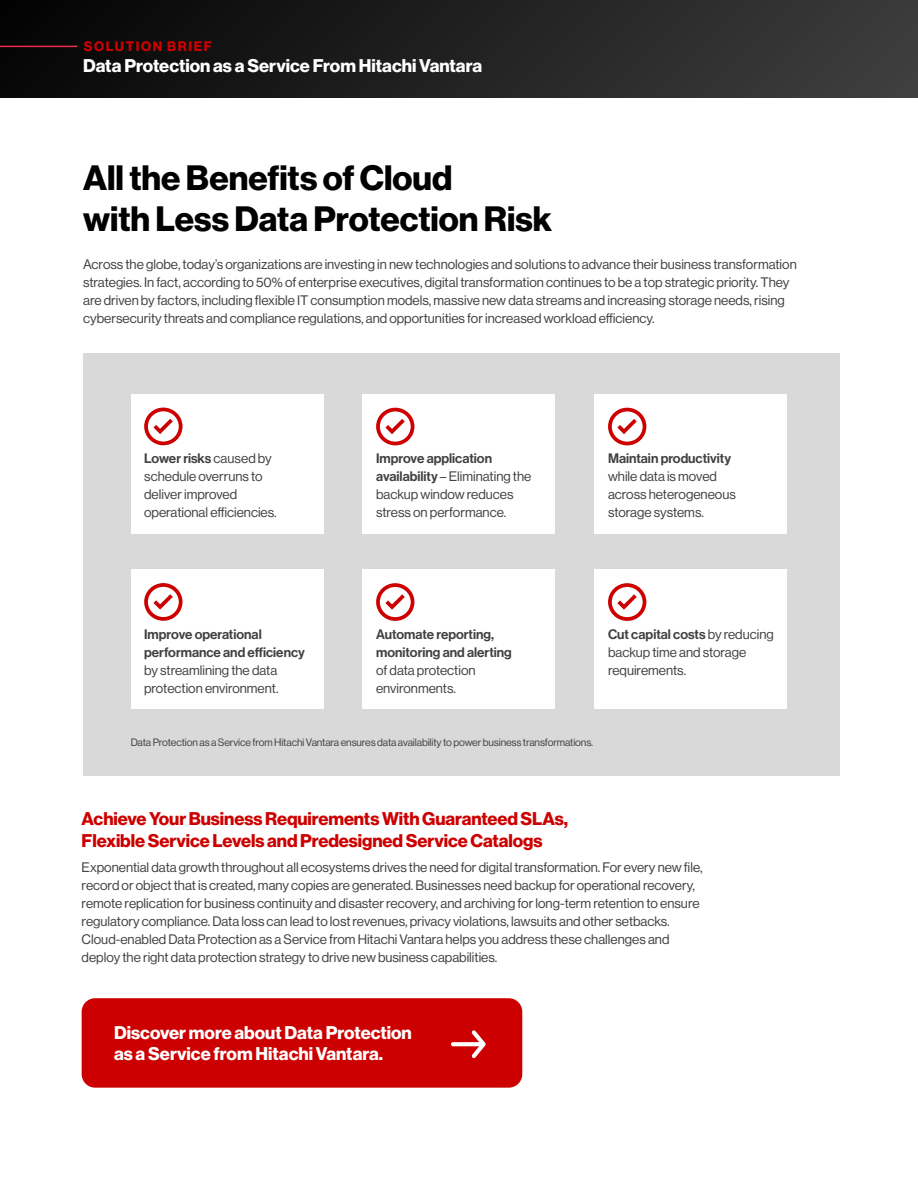
<style>
.page{position:relative;width:918px;height:1188px;background:#fff}
.page>*{position:absolute;margin:0;border:0;box-sizing:border-box;transform-origin:0 0}
.Main_Title_Black{font:34.5px/41.4px "N Haas Grotesk DS Pro 75 Bd";color:#000101}
.Callout_Headline_White{font:18px/21px "N Haas Grotesk DS Pro 75 Bd";color:#fff}
.Primary-Subhead-Red{font:18px/22.5px "N Haas Grotesk DS Pro 75 Bd";letter-spacing:-.005em;color:#c00}
.Body{font:13.5px/18px "N Haas Grotesk DS Pro 55 Rg";color:#414141}
.Body-2{font:13.5px/18px "N Haas Grotesk DS Pro 65 Md";color:#414141}
.t1{font:13.5px "N Haas Grotesk DS Pro 75 Bd";letter-spacing:.115em;color:#c00}
.t2{font:10.5px "N Haas Grotesk DS Pro 55 Rg";letter-spacing:-.01em;color:#414141}
.s1{font-family:"N Haas Grotesk DS Pro 65 Md"}
.s2{font-family:"N Haas Grotesk DS Pro 55 Rg"}
</style>
<div class="page">
<div style="left:0;top:0;width:918px;height:98px;background:linear-gradient(to right,#040404,#3d3d3d)"></div>
<hr style="left:0;top:46px;width:77px;height:1px;background:#ed2b4e">
<div style="left:83px;top:353px;width:756px;height:422px;background:#d9d9d9"></div>
<div style="left:131px;top:394px;width:192px;height:140px;background:#fff"></div>
<svg style="left:144px;top:407px;width:39px;height:39px"></svg>
<div style="left:131px;top:570px;width:192px;height:139px;background:#fff"></div>
<svg style="left:144px;top:583px;width:39px;height:38px"></svg>
<div style="left:363px;top:394px;width:192px;height:140px;background:#fff"></div>
<svg style="left:376px;top:407px;width:39px;height:39px"></svg>
<div style="left:363px;top:570px;width:192px;height:139px;background:#fff"></div>
<svg style="left:376px;top:583px;width:39px;height:38px"></svg>
<div style="left:595px;top:394px;width:192px;height:140px;background:#fff"></div>
<svg style="left:608px;top:407px;width:39px;height:39px"></svg>
<div style="left:595px;top:570px;width:192px;height:139px;background:#fff"></div>
<svg style="left:608px;top:583px;width:39px;height:38px"></svg>
<div style="left:82px;top:998px;width:440px;height:90px;background:#c00;border-radius:14px"></div>
<svg style="left:451px;top:1030px;width:35px;height:28px"></svg>
<p class="t1" style="left:84px;top:38px;width:130px">SOLUTION BRIEF</p>
<h2 class="Callout_Headline_White" style="left:83px;top:55px;width:400px">Data Protection as a Service From Hitachi Vantara</h2>
<p class="Main_Title_Black" style="left:83px;top:157px;width:471px">All the Benefits of Cloud<br>with Less Data Protection Risk</p>
<p class="Body" style="left:83px;top:256px;width:715px">Across the globe, today’s organizations are investing in new technologies and solutions to advance their business transformation strategies. In fact, according to 50% of enterprise executives, digital transformation continues to be a top strategic priority. They are driven by factors, including flexible IT consumption models, massive new data streams and increasing storage needs, rising cybersecurity threats and compliance regulations, and opportunities for increased workload efficiency.</p>
<p class="Body" style="left:144px;top:450px;width:134px"><span class="s1">Lower risks</span> caused by schedule overruns to deliver improved operational efficiencies.</p>
<p class="Body" style="left:376px;top:450px;width:157px"><span class="s1">Improve application availability</span> – Eliminating the backup window reduces stress on performance.</p>
<p class="Body" style="left:608px;top:450px;width:129px"><span class="s1">Maintain productivity </span>while data is moved across heterogeneous storage systems.</p>
<p class="Body" style="left:144px;top:625px;width:162px"><span class="s1">Improve operational performance and efficiency </span>by streamlining the data protection environment.</p>
<p class="Body-2" style="left:376px;top:625px;width:137px">Automate reporting, monitoring and alerting <span class="s2">of data protection environments.</span></p>
<p class="Body" style="left:608px;top:625px;width:167px"><span class="s1">Cut capital costs</span> by reducing backup time and storage requirements.</p>
<p class="t2" style="left:131px;top:736px;width:464px">Data Protection as a Service from Hitachi Vantara ensures data availability to power business transformations.</p>
<p class="Primary-Subhead-Red" style="left:82px;top:807px;width:488px">Achieve Your Business Requirements With Guaranteed SLAs,<br>Flexible Service Levels and Predesigned Service Catalogs</p>
<p class="Body" style="left:82px;top:858px;width:622px">Exponential data growth throughout all ecosystems drives the need for digital transformation. For every new file, record or object that is created, many copies are generated. Businesses need backup for operational recovery, remote replication for business continuity and disaster recovery, and archiving for long-term retention to ensure regulatory compliance. Data loss can lead to lost revenues, privacy violations, lawsuits and other setbacks.<br>Cloud-enabled Data Protection as a Service from Hitachi Vantara helps you address these challenges and deploy the right data protection strategy to drive new business capabilities.</p>
<p class="Callout_Headline_White" style="left:114px;top:1022px;width:299px">Discover more about Data Protection as a Service from Hitachi Vantara.</p>
</div>
